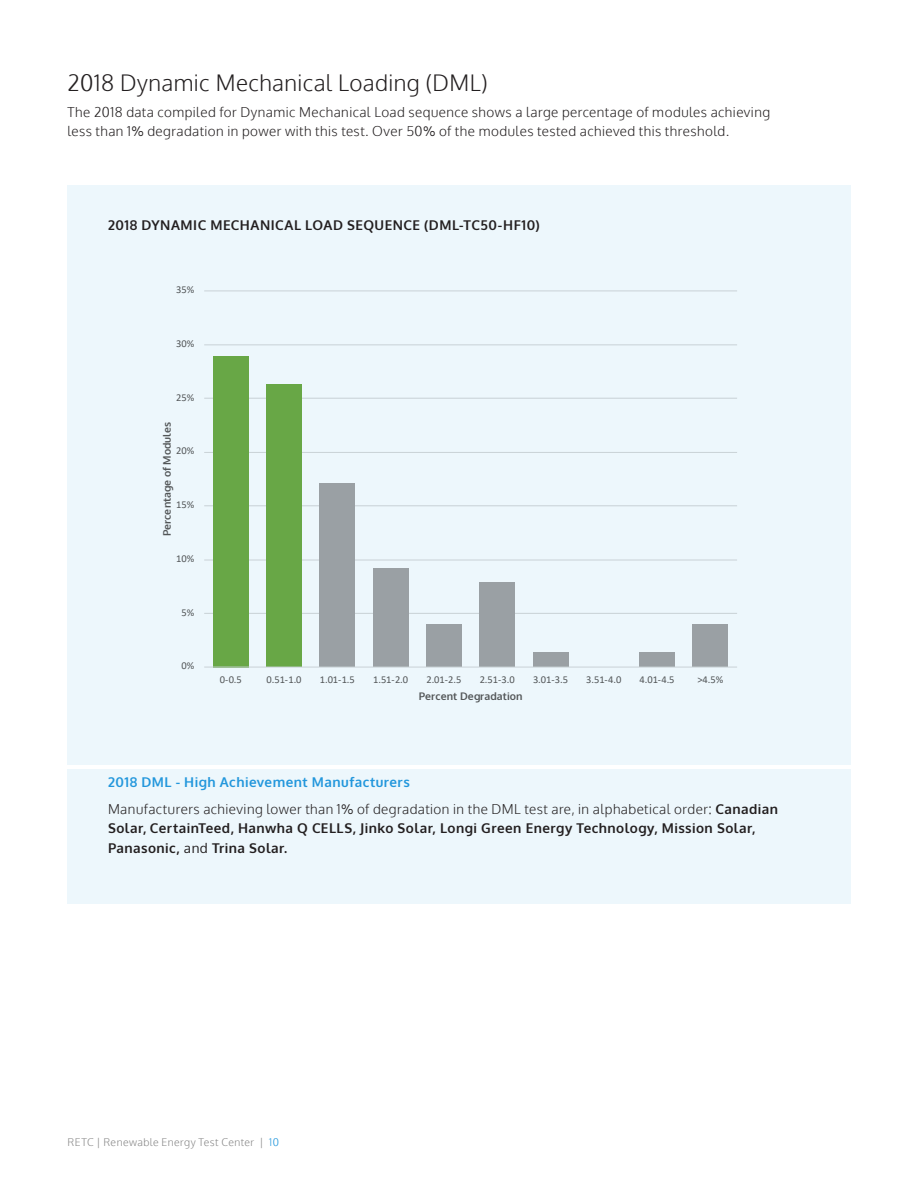
<style>
.page{position:relative;width:918px;height:1188px;background:#fff}
.page>*{position:absolute;margin:0;border:0;box-sizing:border-box;transform-origin:0 0}
.H2_SPAN{font:300 22.5px "Oxygen";letter-spacing:.02em;color:#231f20}
.chart_bottom_text{font:700 13.5px/19.5px "Oxygen";letter-spacing:.035em;color:#231f20}
.body_single_column{font:300 13.5px/19.5px "Oxygen";letter-spacing:.035em;color:#231f20}
.H4_indent{font:700 13.5px "Oxygen";letter-spacing:.035em;color:#231f20}
.H4_indent-2{font:700 13.5px "Oxygen";letter-spacing:.035em;color:#2397dc}
.t1{font:10.5px "Calibri";letter-spacing:-.005em;color:#595959}
.t2{font:700 10.5px "Oxygen";letter-spacing:.015em;color:#595959}
.t3{font:300 10.5px "Oxygen";letter-spacing:.04em;color:#858585}
.s1{font-weight:400}
.s2{font-weight:300}
.s3{color:#2397dc}
</style>
<div class="page">
<div style="left:68px;top:185px;width:783px;height:580px;background:#edf7fc"></div>
<div style="left:68px;top:769px;width:783px;height:134px;background:#edf7fc"></div>
<hr style="left:204px;top:613px;width:533px;height:1px;background:#d9d9d9">
<hr style="left:204px;top:560px;width:533px;height:1px;background:#d9d9d9">
<hr style="left:204px;top:505px;width:533px;height:1px;background:#d9d9d9">
<hr style="left:204px;top:452px;width:533px;height:1px;background:#d9d9d9">
<hr style="left:204px;top:398px;width:533px;height:1px;background:#d9d9d9">
<hr style="left:204px;top:344px;width:533px;height:1px;background:#d9d9d9">
<hr style="left:204px;top:290px;width:533px;height:1px;background:#d9d9d9">
<div style="left:213px;top:356px;width:35px;height:311px;background:#68a746"></div>
<div style="left:266px;top:384px;width:36px;height:283px;background:#68a746"></div>
<div style="left:320px;top:483px;width:35px;height:184px;background:#9aa0a4"></div>
<div style="left:373px;top:568px;width:35px;height:99px;background:#9aa0a4"></div>
<div style="left:426px;top:625px;width:36px;height:42px;background:#9aa0a4"></div>
<div style="left:480px;top:582px;width:35px;height:85px;background:#9aa0a4"></div>
<div style="left:533px;top:653px;width:35px;height:14px;background:#9aa0a4"></div>
<div style="left:640px;top:653px;width:35px;height:14px;background:#9aa0a4"></div>
<div style="left:693px;top:625px;width:35px;height:42px;background:#9aa0a4"></div>
<hr style="left:204px;top:667px;width:533px;height:1px;background:#d9d9d9">
<p class="H2_SPAN" style="left:68px;top:68px;width:422px">2018 Dynamic Mechanical Loading (DML)</p>
<p class="body_single_column" style="left:68px;top:103px;width:704px">The 2018 data compiled for Dynamic Mechanical Load sequence shows a large percentage of modules achieving less than 1<span class="s1">%</span> degradation in power with this test. Over 50<span class="s1">%</span> of the modules tested achieved this threshold.</p>
<p class="H4_indent" style="left:108px;top:216px;width:433px">2018 DYNAMIC MECHANICAL LOAD SEQUENCE (DML-TC50-HF10)</p>
<p class="t1" style="left:176px;top:282px;width:19px">35%</p>
<p class="t1" style="left:176px;top:337px;width:19px">30%</p>
<p class="t1" style="left:176px;top:390px;width:19px">25%</p>
<p class="t2" style="left:161px;top:536px;width:116px;rotate:-90deg">Percentage of Modules</p>
<p class="t1" style="left:176px;top:443px;width:19px">20%</p>
<p class="t1" style="left:176px;top:498px;width:19px">15%</p>
<p class="t1" style="left:176px;top:551px;width:19px">10%</p>
<p class="t1" style="left:182px;top:605px;width:14px">5%</p>
<p class="t1" style="left:182px;top:659px;width:14px">0%</p>
<p class="t1" style="left:220px;top:673px;width:23px">0-0.5</p>
<p class="t1" style="left:267px;top:673px;width:37px">0.51-1.0</p>
<p class="t1" style="left:320px;top:673px;width:37px">1.01-1.5</p>
<p class="t1" style="left:373px;top:673px;width:37px">1.51-2.0</p>
<p class="t1" style="left:426px;top:673px;width:37px">2.01-2.5</p>
<p class="t1" style="left:480px;top:673px;width:37px">2.51-3.0</p>
<p class="t1" style="left:533px;top:673px;width:37px">3.01-3.5</p>
<p class="t1" style="left:586px;top:673px;width:37px">3.51-4.0</p>
<p class="t1" style="left:640px;top:673px;width:37px">4.01-4.5</p>
<p class="t1" style="left:697px;top:673px;width:27px">&gt;4.5%</p>
<p class="t2" style="left:419px;top:690px;width:105px">Percent Degradation</p>
<p class="H4_indent-2" style="left:108px;top:774px;width:303px">2018 DML - High Achievement Manufacturers</p>
<p class="chart_bottom_text" style="left:108px;top:799px;width:671px"><span class="s2">Manufacturers achieving lower than 1</span><span class="s1">%</span> <span class="s2">of degradation in the DML test are, in alphabetical order:</span> Canadian<br>Solar, CertainTeed, Hanwha Q CELLS, Jinko Solar, Longi Green Energy Technology, Mission Solar,<br>Panasonic, <span class="s1">and</span> Trina Solar.</p>
<p class="t3" style="left:68px;top:1136px;width:213px">RETC | Renewable Energy Test Center | <span class="s3">10</span></p>
</div>
